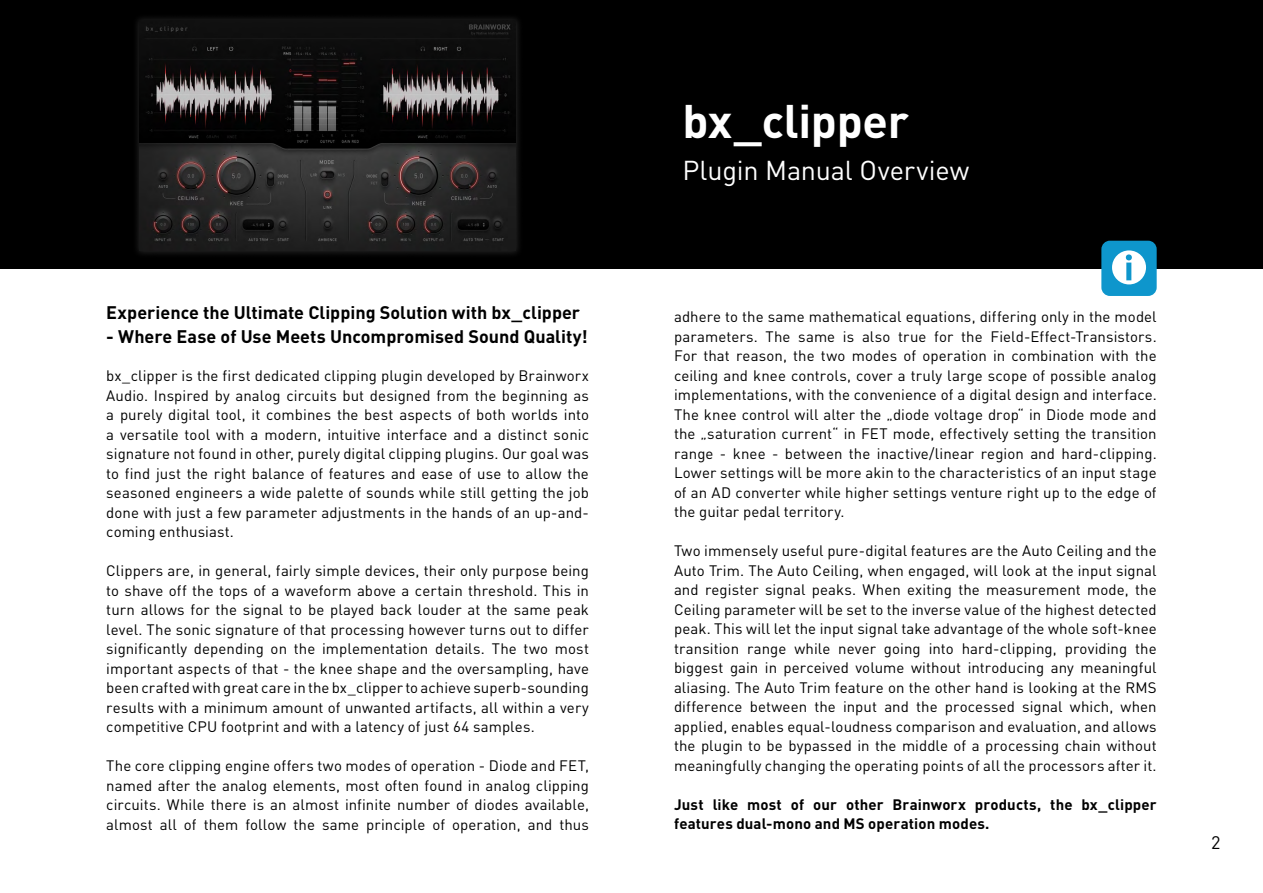
<style>
.page{position:relative;width:1263px;height:893px;background:#fff}
.page>*{position:absolute;margin:0;border:0;box-sizing:border-box;transform-origin:0 0}
.t1{font:700 46.5px "DIN Pro";letter-spacing:-.01em;color:#fff}
.t2{font:27px "DIN Pro";letter-spacing:-.01em;color:#fff}
.t3{font:700 18px "DIN Pro";color:#000}
.t4{font:18px "DIN Pro";color:#000}
.t5{font:15px/19.5px "DIN Pro";letter-spacing:.005em;color:#000;text-align:justify}
.t6{font:700 15px/19.5px "DIN Pro";letter-spacing:.01em;color:#000}
</style>
<div class="page">
<div style="left:0;top:0;width:1263px;height:268px;background:#000"></div>
<div style="left:131px;top:13px;width:392px;height:245px;background:#fff;opacity:.15"></div>
<img style="left:139px;top:21px;width:377px;height:229px">
<div style="left:1101px;top:241px;width:56px;height:55px;background:#0e96cc;border-radius:9px"></div>
<svg style="left:1112px;top:250px;width:34px;height:34px"></svg>
<p class="t3" style="left:106px;top:300px;width:475px">Experience the Ultimate Clipping Solution with bx_clipper</p>
<p class="t3" style="left:106px;top:324px;width:483px">- Where Ease of Use Meets Uncompromised Sound Quality!</p>
<p class="t5" style="left:106px;top:366px;width:484px">bx_clipper is the first dedicated clipping plugin developed by Brainworx Audio. Inspired by analog circuits but designed from the beginning as a purely digital tool, it combines the best aspects of both worlds into a versatile tool with a modern, intuitive interface and a distinct sonic signature not found in other, purely digital clipping plugins. Our goal was to find just the right balance of features and ease of use to allow the seasoned engineers a wide palette of sounds while still getting the job done with just a few parameter adjustments in the hands of an up-and&shy;coming enthusiast.</p>
<p class="t5" style="left:106px;top:561px;width:484px">Clippers are, in general, fairly simple devices, their only purpose being to shave off the tops of a waveform above a certain threshold. This in turn allows for the signal to be played back louder at the same peak level. The sonic signature of that processing however turns out to differ significantly depending on the implementation details. The two most important aspects of that - the knee shape and the oversampling, have been crafted with great care in the bx_clipper to achieve superb-sounding results with a minimum amount of unwanted artifacts, all within a very competitive CPU footprint and with a latency of just 64 samples.</p>
<p class="t5" style="left:106px;top:756px;width:484px">The core clipping engine offers two modes of operation - Diode and FET, named after the analog elements, most often found in analog clipping circuits. While there is an almost infinite number of diodes available, almost all of them follow the same principle of operation, and thus</p>
<h1 class="t1" style="left:682px;top:90px;width:228px">bx_clipper</h1>
<h2 class="t2" style="left:682px;top:152px;width:288px">Plugin Manual Overview</h2>
<p class="t5" style="left:674px;top:306px;width:484px">adhere to the same mathematical equations, differing only in the model parameters. The same is also true for the Field-Effect-Transistors.<br>For that reason, the two modes of operation in combination with the ceiling and knee controls, cover a truly large scope of possible analog implementations, with the convenience of a digital design and interface.<br>The knee control will alter the „diode voltage drop“ in Diode mode and the „saturation current“ in FET mode, effectively setting the transition range - knee - between the inactive/linear region and hard-clipping.<br>Lower settings will be more akin to the characteristics of an input stage of an AD converter while higher settings venture right up to the edge of the guitar pedal territory.</p>
<p class="t5" style="left:674px;top:540px;width:484px">Two immensely useful pure-digital features are the Auto Ceiling and the Auto Trim. The Auto Ceiling, when engaged, will look at the input signal and register signal peaks. When exiting the measurement mode, the Ceiling parameter will be set to the inverse value of the highest detected peak. This will let the input signal take advantage of the whole soft-knee transition range while never going into hard-clipping, providing the biggest gain in perceived volume without introducing any meaningful aliasing. The Auto Trim feature on the other hand is looking at the RMS difference between the input and the processed signal which, when applied, enables equal-loudness comparison and evaluation, and allows the plugin to be bypassed in the middle of a processing chain without meaningfully changing the operating points of all the processors after it.</p>
<p class="t6" style="left:674px;top:794px;width:484px">Just like most of our other Brainworx products, the bx_clipper features dual-mono and MS operation modes.</p>
<p class="t4" style="left:1211px;top:831px;width:11px">2</p>
</div>
